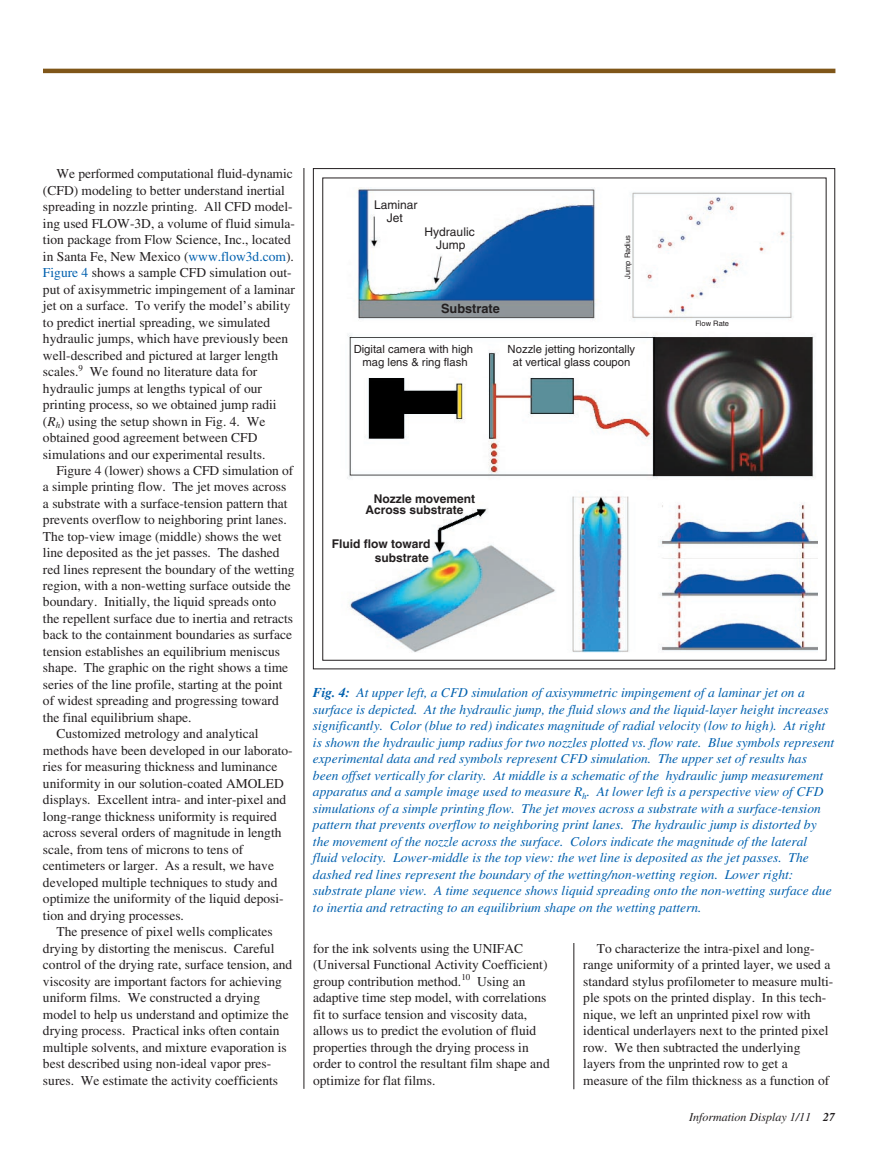
<style>
.page{position:relative;width:878px;height:1175px;background:#fff}
.page>*{position:absolute;margin:0;border:0;box-sizing:border-box;transform-origin:0 0}
.t1{font:13.5px/16.5px "Times";color:#231f20}
.t2{font:italic 13.5px/16.5px "Times";color:#0160ae}
.t3{font:700 12.75px "Helvetica";color:#231f20}
.t4{font:700 12px/11.4px "Helvetica";color:#231f20}
.t5{font:italic 12px "Times";color:#231f20}
.t6{font:12px/13.4px "Helvetica";color:#231f20;text-align:center}
.t7{font:11.25px/12.6px "Helvetica";color:#231f20;text-align:center}
.t8{font:7.5px "Helvetica";color:#231f20}
.s1{color:#0160ae}
.s2{font-style:italic}
.s3{font-weight:700}
</style>
<div class="page">
<hr style="left:303px;top:98px;width:1px;height:990px;background:#231f20">
<hr style="left:573px;top:930px;width:1px;height:159px;background:#231f20">
<div style="left:43px;top:69px;width:792px;height:99px;background:#fff"></div>
<hr style="left:43px;top:69px;width:792px;height:4px;background:#7f5619">
<img style="left:347px;top:188px;width:471px;height:464px">
<p class="t1" style="left:43px;top:167px;width:253px;text-indent:14px">We performed computational fluid-dynamic (CFD) modeling to better understand inertial spreading in nozzle printing. All CFD model&shy;ing used FLOW-3D, a volume of fluid simula&shy;tion package from Flow Science, Inc., located in Santa Fe, New Mexico (<span class="s1">www.flow3d.com</span>).<br><span class="s1">Figure 4</span> shows a sample CFD simulation out&shy;put of axisymmetric impingement of a laminar jet on a surface. To verify the model’s ability to predict inertial spreading, we simulated hydraulic jumps, which have previously been well-described and pictured at larger length scales.<sup>9</sup> We found no literature data for hydraulic jumps at lengths typical of our printing process, so we obtained jump radii (<span class="s2">R</span><sub>h</sub>) using the setup shown in Fig. 4. We obtained good agreement between CFD simulations and our experimental results.</p>
<p class="t1" style="left:56px;top:463px;width:238px">Figure 4 (lower) shows a CFD simulation of</p>
<p class="t1" style="left:43px;top:480px;width:245px">a simple printing flow. The jet moves across</p>
<p class="t1" style="left:43px;top:496px;width:246px">a substrate with a surface-tension pattern that</p>
<p class="t1" style="left:43px;top:513px;width:245px">prevents overflow to neighboring print lanes.</p>
<p class="t1" style="left:43px;top:529px;width:240px">The top-view image (middle) shows the wet</p>
<p class="t1" style="left:43px;top:545px;width:238px">line deposited as the jet passes. The dashed</p>
<p class="t1" style="left:43px;top:562px;width:253px">red lines represent the boundary of the wetting</p>
<p class="t1" style="left:43px;top:578px;width:249px">region, with a non-wetting surface outside the</p>
<p class="t1" style="left:43px;top:595px;width:235px">boundary. Initially, the liquid spreads onto</p>
<p class="t1" style="left:43px;top:611px;width:251px">the repellent surface due to inertia and retracts</p>
<p class="t1" style="left:43px;top:628px;width:250px">back to the containment boundaries as surface</p>
<p class="t1" style="left:43px;top:644px;width:238px">tension establishes an equilibrium meniscus</p>
<p class="t1" style="left:43px;top:660px;width:247px">shape. The graphic on the right shows a time</p>
<p class="t1" style="left:43px;top:677px;width:241px">series of the line profile, starting at the point</p>
<p class="t1" style="left:43px;top:693px;width:237px">of widest spreading and progressing toward</p>
<p class="t1" style="left:43px;top:710px;width:150px">the final equilibrium shape.</p>
<p class="t1" style="left:56px;top:726px;width:204px">Customized metrology and analytical</p>
<p class="t1" style="left:43px;top:743px;width:251px">methods have been developed in our laborato-</p>
<p class="t1" style="left:43px;top:759px;width:236px">ries for measuring thickness and luminance</p>
<p class="t1" style="left:43px;top:776px;width:242px">uniformity in our solution-coated AMOLED</p>
<p class="t1" style="left:43px;top:792px;width:245px">displays. Excellent intra- and inter-pixel and</p>
<p class="t1" style="left:43px;top:809px;width:235px">long-range thickness uniformity is required</p>
<p class="t1" style="left:43px;top:825px;width:240px">across several orders of magnitude in length</p>
<p class="t1" style="left:43px;top:842px;width:202px">scale, from tens of microns to tens of</p>
<p class="t1" style="left:43px;top:858px;width:232px">centimeters or larger. As a result, we have</p>
<p class="t1" style="left:43px;top:875px;width:236px">developed multiple techniques to study and</p>
<p class="t1" style="left:43px;top:891px;width:242px">optimize the uniformity of the liquid deposi-</p>
<p class="t1" style="left:43px;top:908px;width:142px">tion and drying processes.</p>
<p class="t1" style="left:56px;top:924px;width:218px">The presence of pixel wells complicates</p>
<p class="t1" style="left:43px;top:941px;width:233px">drying by distorting the meniscus. Careful</p>
<p class="t1" style="left:43px;top:957px;width:251px">control of the drying rate, surface tension, and</p>
<p class="t1" style="left:43px;top:974px;width:240px">viscosity are important factors for achieving</p>
<p class="t1" style="left:43px;top:990px;width:219px">uniform films. We constructed a drying</p>
<p class="t1" style="left:43px;top:1007px;width:247px">model to help us understand and optimize the</p>
<p class="t1" style="left:43px;top:1023px;width:238px">drying process. Practical inks often contain</p>
<p class="t1" style="left:43px;top:1040px;width:245px">multiple solvents, and mixture evaporation is</p>
<p class="t1" style="left:43px;top:1056px;width:230px">best described using non-ideal vapor pres-</p>
<p class="t1" style="left:43px;top:1073px;width:237px">sures. We estimate the activity coefficients</p>
<p class="t6" style="left:374px;top:199px;width:45px">Laminar<br>Jet</p>
<p class="t6" style="left:424px;top:226px;width:51px">Hydraulic<br>Jump</p>
<p class="t3" style="left:441px;top:303px;width:60px">Substrate</p>
<p class="t8" style="left:624px;top:279px;width:45px;rotate:-90deg">Jump Radius</p>
<p class="t7" style="left:354px;top:344px;width:121px">Digital camera with high mag lens &amp; ring flash</p>
<p class="t7" style="left:507px;top:343px;width:129px;line-height:13.4px">Nozzle jetting horizontally at vertical glass coupon</p>
<p class="t4" style="left:365px;top:494px;width:111px;text-indent:8px">Nozzle movement<br>Across substrate</p>
<p class="t4" style="left:332px;top:538px;width:100px;line-height:13.8px;text-align:right">Fluid flow toward substrate</p>
<p class="t8" style="left:695px;top:320px;width:35px">Flow Rate</p>
<p class="t2" style="left:313px;top:685px;width:523px"><span class="s3">Fig. 4:</span> At upper left, a CFD simulation of axisymmetric impingement of a laminar jet on a surface is depicted. At the hydraulic jump, the fluid slows and the liquid-layer height increases significantly. Color (blue to red) indicates magnitude of radial velocity (low to high). At right is shown the hydraulic jump radius for two nozzles plotted vs. flow rate. Blue symbols represent experimental data and red symbols represent CFD simulation. The upper set of results has been offset vertically for clarity. At middle is a schematic of the hydraulic jump measurement apparatus and a sample image used to measure R<sub>h</sub>. At lower left is a perspective view of CFD simulations of a simple printing flow. The jet moves across a substrate with a surface-tension pattern that prevents overflow to neighboring print lanes. The hydraulic jump is distorted by the movement of the nozzle across the surface. Colors indicate the magnitude of the lateral fluid velocity. Lower-middle is the top view: the wet line is deposited as the jet passes. The dashed red lines represent the boundary of the wetting/non-wetting region. Lower right: substrate plane view. A time sequence shows liquid spreading onto the non-wetting surface due to inertia and retracting to an equilibrium shape on the wetting pattern.</p>
<p class="t1" style="left:313px;top:941px;width:238px">for the ink solvents using the UNIFAC (Universal Functional Activity Coefficient) group contribution method.<sup>10</sup> Using an adaptive time step model, with correlations fit to surface tension and viscosity data, allows us to predict the evolution of fluid properties through the drying process in order to control the resultant film shape and optimize for flat films.</p>
<p class="t1" style="left:583px;top:941px;width:252px;text-indent:14px">To characterize the intra-pixel and long&shy;range uniformity of a printed layer, we used a standard stylus profilometer to measure multi&shy;ple spots on the printed display. In this tech&shy;nique, we left an unprinted pixel row with identical underlayers next to the printed pixel row. We then subtracted the underlying layers from the unprinted row to get a measure of the film thickness as a function of</p>
<p class="t5" style="left:689px;top:1112px;width:147px">Information Display 1/11 <span class="s3">27</span></p>
</div>
